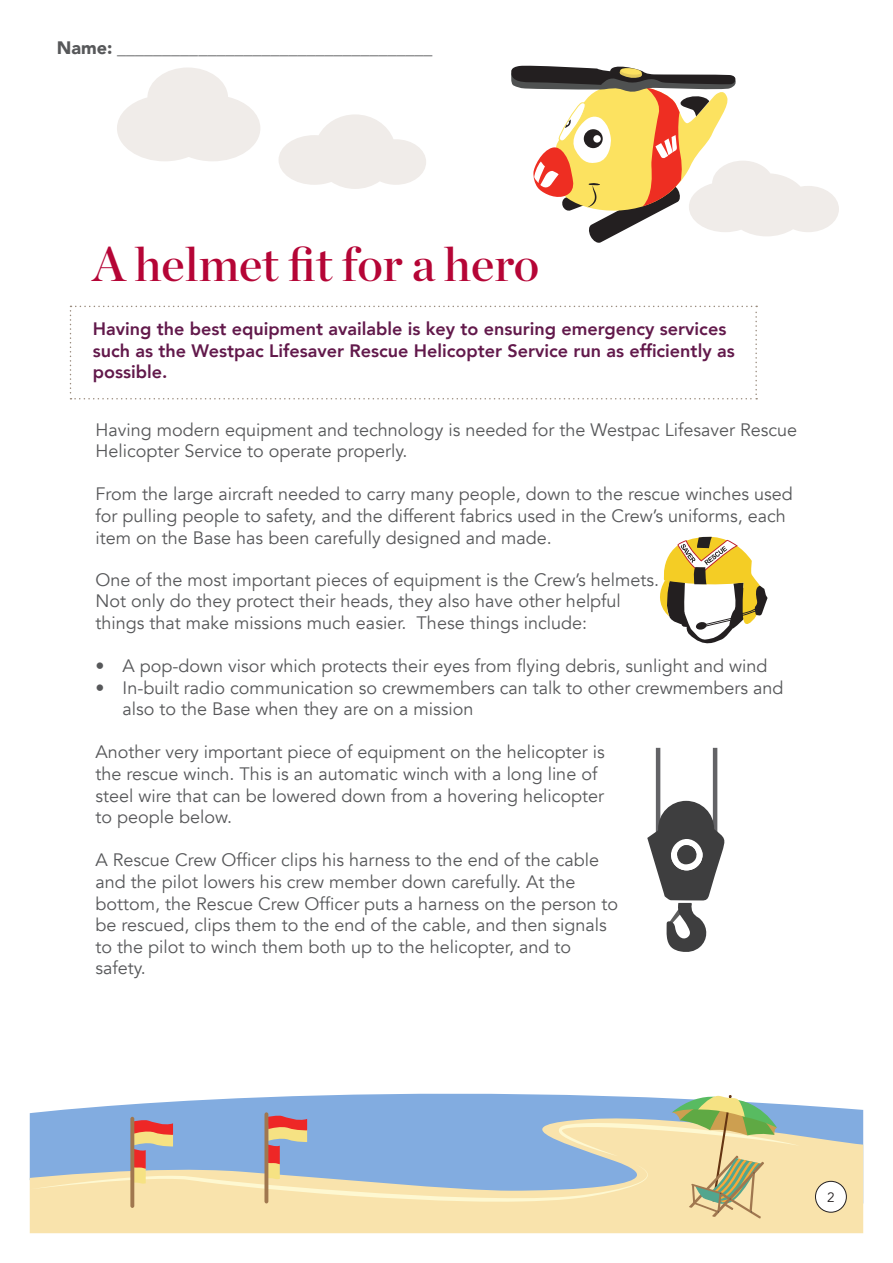
<style>
.page{position:relative;width:893px;height:1263px;background:#fff}
.page>*{position:absolute;margin:0;border:0;box-sizing:border-box;transform-origin:0 0}
.t1{font:48px "Chronicle Display Semi";color:#b50536}
.abc_list{font:18px/21.6px "Avenir";color:#57585a}
.t2{font:800 18px/21.6px "Avenir";color:#62194b}
.t3{font:13.5px "Avenir";color:#231f20}
.s1{font-weight:900}
</style>
<div class="page">
<svg style="left:342px;top:1093px;width:521px;height:21px"></svg>
<svg style="left:30px;top:1114px;width:833px;height:119px;background:#edddb0"></svg>
<svg style="left:279px;top:114px;width:147px;height:75px"></svg>
<svg style="left:511px;top:65px;width:328px;height:178px"></svg>
<svg style="left:117px;top:67px;width:143px;height:94px"></svg>
<svg style="left:30px;top:1095px;width:770px;height:123px;background:#bac4c2"></svg>
<svg style="left:130px;top:1117px;width:4px;height:91px"></svg>
<div style="left:815px;top:1181px;width:31px;height:31px;background:#fff;border-radius:50%"></div>
<div style="left:815px;top:1181px;width:32px;height:31px;border:1px solid #231f20;border-radius:50%"></div>
<svg style="left:70px;top:306px;width:687px;height:93px"></svg>
<hr style="left:656px;top:748px;width:4px;height:86px;background:#636366">
<hr style="left:713px;top:748px;width:4px;height:86px;background:#636366">
<div style="left:658px;top:801px;width:56px;height:56px;background:#3e3e3f;border-radius:50%"></div>
<svg style="left:647px;top:819px;width:78px;height:133px"></svg>
<svg style="left:660px;top:536px;width:107px;height:108px"></svg>
<p class="abc_list" style="left:57px;top:37px;width:377px"><span class="s1">Name:</span> ___________________________________</p>
<p class="t1" style="left:93px;top:227px;width:448px">A helmet fit for a hero</p>
<p class="t2" style="left:93px;top:318px;width:643px">Having the best equipment available is key to ensuring emergency services such as the Westpac Lifesaver Rescue Helicopter Service run as efficiently as possible.</p>
<p class="abc_list" style="left:96px;top:419px;width:703px">Having modern equipment and technology is needed for the Westpac Lifesaver Rescue<br>Helicopter Service to operate properly.</p>
<p class="abc_list" style="left:96px;top:484px;width:699px">From the large aircraft needed to carry many people, down to the rescue winches used for pulling people to safety, and the different fabrics used in the Crew’s uniforms, each item on the Base has been carefully designed and made.</p>
<p class="abc_list" style="left:96px;top:569px;width:565px">One of the most important pieces of equipment is the Crew’s helmets.<br>Not only do they protect their heads, they also have other helpful things that make missions much easier. These things include:</p>
<p class="abc_list" style="left:96px;top:655px;width:673px">• A pop-down visor which protects their eyes from flying debris, sunlight and wind</p>
<p class="abc_list" style="left:123px;top:677px;width:662px;text-indent:-27px">• In-built radio communication so crewmembers can talk to other crewmembers and also to the Base when they are on a mission</p>
<p class="abc_list" style="left:96px;top:742px;width:511px">Another very important piece of equipment on the helicopter is the rescue winch. This is an automatic winch with a long line of steel wire that can be lowered down from a hovering helicopter to people below.</p>
<p class="abc_list" style="left:96px;top:850px;width:524px">A Rescue Crew Officer clips his harness to the end of the cable and the pilot lowers his crew member down carefully. At the bottom, the Rescue Crew Officer puts a harness on the person to be rescued, clips them to the end of the cable, and then signals to the pilot to winch them both up to the helicopter, and to safety.</p>
<p class="t3" style="left:827px;top:1189px;width:9px">2</p>
</div>
